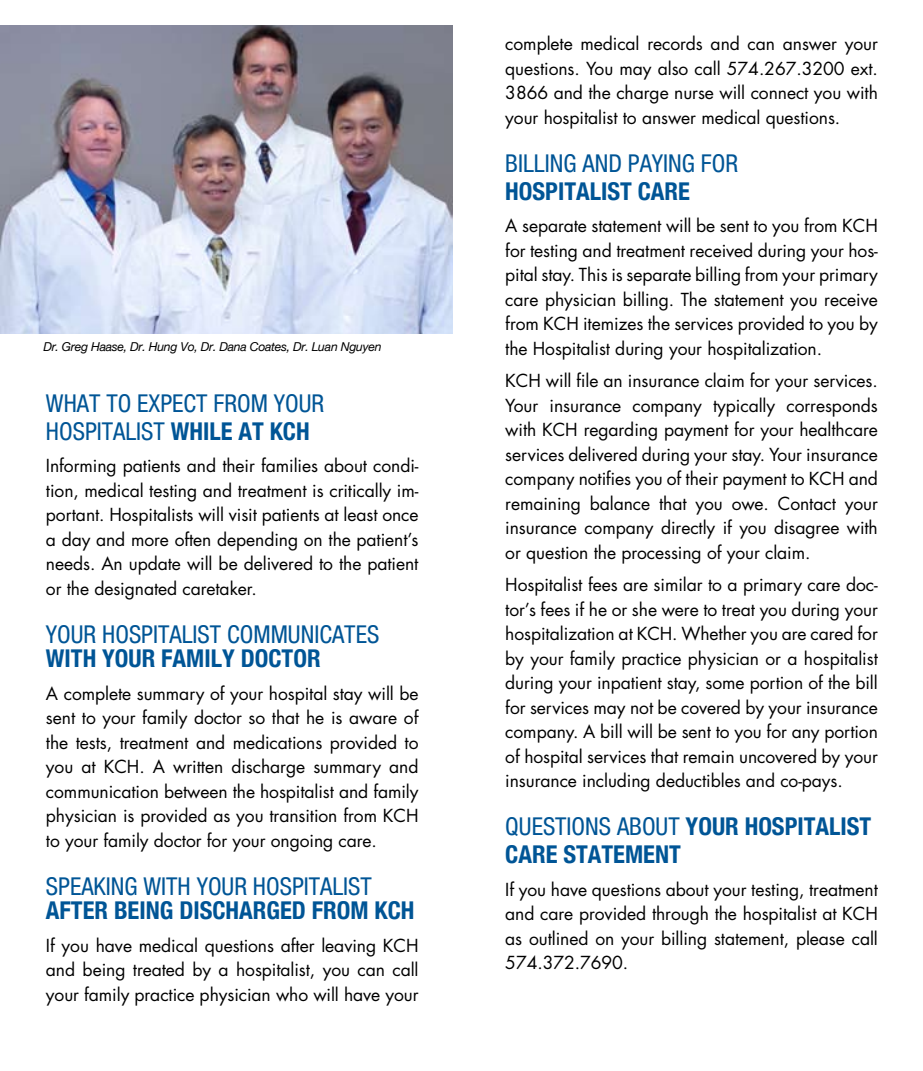
<style>
.page{position:relative;width:923px;height:1071px;background:#fff}
.page>*{position:absolute;margin:0;border:0;box-sizing:border-box;transform-origin:0 0}
.t1{font:condensed 24.5px/28px "Helvetica Neue";color:#005596}
.t2{font:italic 700 condensed 24.5px/28px "Helvetica Neue";color:#005596}
.t3{font:17.5px/24.5px "Futura";letter-spacing:-.005em;color:#000;text-align:justify}
.t4{font:italic 12.25px "Helvetica Neue";letter-spacing:-.02em;color:#000}
.s1{font-weight:700;font-style:italic}
.s2{font-weight:400;font-style:normal}
</style>
<div class="page">
<img style="left:0;top:25px;width:453px;height:309px">
<p class="t4" style="left:43px;top:339px;width:339px">Dr. Greg Haase, Dr. Hung Vo, Dr. Dana Coates, Dr. Luan Nguyen</p>
<h1 class="t1" style="left:46px;top:389px;width:280px">WHAT TO EXPECT FROM YOUR<br>HOSPITALIST <span class="s1">WHILE AT KCH</span></h1>
<p class="t3" style="left:46px;top:454px;width:374px">Informing patients and their families about condi&shy;tion, medical testing and treatment is critically im&shy;portant. Hospitalists will visit patients at least once a day and more often depending on the patient’s needs. An update will be delivered to the patient or the designated caretaker.</p>
<h1 class="t1" style="left:46px;top:620px;width:335px">YOUR HOSPITALIST COMMUNICATES</h1>
<h1 class="t2" style="left:46px;top:644px;width:276px">WITH YOUR FAMILY DOCTOR</h1>
<p class="t3" style="left:46px;top:681px;width:374px">A complete summary of your hospital stay will be sent to your family doctor so that he is aware of the tests, treatment and medications provided to you at KCH. A written discharge summary and communication between the hospitalist and family physician is provided as you transition from KCH to your family doctor for your ongoing care.</p>
<h1 class="t1" style="left:46px;top:872px;width:327px">SPEAKING WITH YOUR HOSPITALIST</h1>
<h1 class="t2" style="left:46px;top:896px;width:370px">AFTER BEING DISCHARGED FROM KCH</h1>
<p class="t3" style="left:46px;top:933px;width:374px">If you have medical questions after leaving KCH and being treated by a hospitalist, you can call your family practice physician who will have your</p>
<p class="t3" style="left:505px;top:32px;width:374px">complete medical records and can answer your questions. You may also call 574.267.3200 ext.<br>3866 and the charge nurse will connect you with your hospitalist to answer medical questions.</p>
<h1 class="t1" style="left:505px;top:149px;width:234px">BILLING AND PAYING FOR</h1>
<h1 class="t2" style="left:505px;top:177px;width:186px">HOSPITALIST CARE</h1>
<p class="t3" style="left:505px;top:214px;width:374px">A separate statement will be sent to you from KCH for testing and treatment received during your hos&shy;pital stay. This is separate billing from your primary care physician billing. The statement you receive from KCH itemizes the services provided to you by the Hospitalist during your hospitalization.</p>
<p class="t3" style="left:505px;top:369px;width:374px">KCH will file an insurance claim for your services.<br>Your insurance company typically corresponds with KCH regarding payment for your healthcare services delivered during your stay. Your insurance company notifies you of their payment to KCH and remaining balance that you owe. Contact your insurance company directly if you disagree with or question the processing of your claim.</p>
<p class="t3" style="left:505px;top:573px;width:374px">Hospitalist fees are similar to a primary care doc&shy;tor’s fees if he or she were to treat you during your hospitalization at KCH. Whether you are cared for by your family practice physician or a hospitalist during your inpatient stay, some portion of the bill for services may not be covered by your insurance company. A bill will be sent to you for any portion of hospital services that remain uncovered by your insurance including deductibles and co-pays.</p>
<h1 class="t2" style="left:505px;top:812px;width:367px"><span class="s2">QUESTIONS ABOUT</span> YOUR HOSPITALIST<br>CARE STATEMENT</h1>
<p class="t3" style="left:505px;top:877px;width:374px">If you have questions about your testing, treatment and care provided through the hospitalist at KCH as outlined on your billing statement, please call 574.372.7690.</p>
</div>
